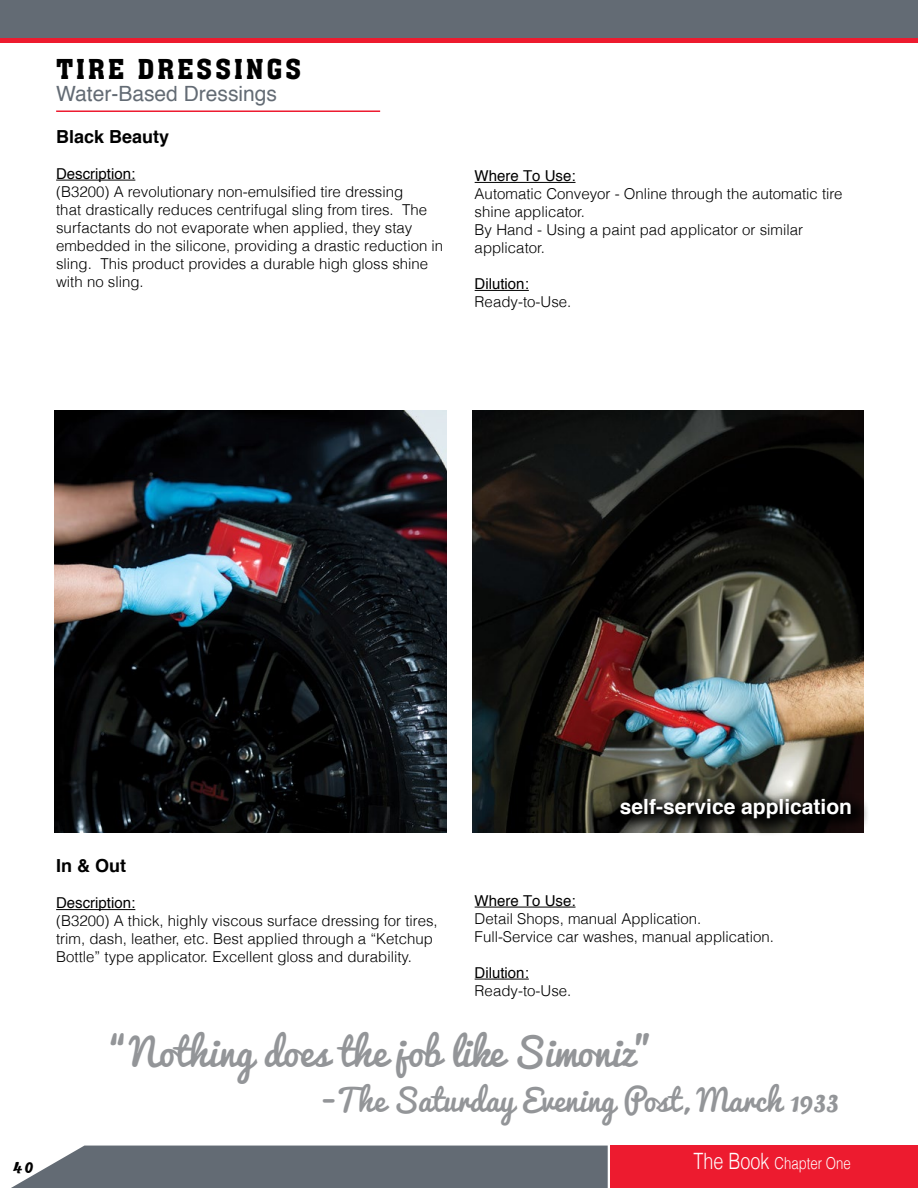
<style>
.page{position:relative;width:918px;height:1188px;background:#fff}
.page>*{position:absolute;margin:0;border:0;box-sizing:border-box;transform-origin:0 0}
.t1{font:37.5px "Pacifico";color:#939598}
.t2{font:30px "Pacifico";color:#939598}
.t3{font:27px "Aachen BT";letter-spacing:.09em;color:#000}
.t4{font:700 21px "Helvetica";color:#fff}
.t5{font:21px "Helvetica";color:#636b74}
.t6{font:21px "Pacifico";color:#000}
.t7{font:700 18px "Helvetica";color:#000}
.t8{font:300 16.5px "Helvetica";color:#fff;scale:.8 1}
.t9{font:300 15px/18px "Helvetica";color:#000}
.t10{font:15px "Helvetica";color:#000}
.s1{font-size:37.5px}
.s2{font-size:22.5px}
</style>
<div class="page">
<div style="left:610px;top:1146px;width:308px;height:42px;background:#ed1b2f"></div>
<div style="left:11px;top:1146px;width:597px;height:42px;background:#636b74"></div>
<div style="left:0;top:0;width:918px;height:42px;background:#636b74"></div>
<hr style="left:0;top:38px;width:918px;height:4px;background:#ed1b2f">
<img style="left:472px;top:411px;width:392px;height:422px">
<img style="left:55px;top:411px;width:391px;height:422px">
<div style="left:611px;top:790px;width:258px;height:47px;background:#000;opacity:.96"></div>
<hr style="left:56px;top:110px;width:324px;height:2px;background:#ed1b2f">
<hr style="left:56px;top:180px;width:79px;height:1px;background:#000">
<hr style="left:475px;top:182px;width:101px;height:1px;background:#000">
<hr style="left:475px;top:290px;width:54px;height:1px;background:#000">
<hr style="left:56px;top:909px;width:79px;height:1px;background:#000">
<hr style="left:475px;top:907px;width:101px;height:1px;background:#000">
<hr style="left:475px;top:979px;width:54px;height:1px;background:#000">
<h3 class="t3" style="left:56px;top:52px;width:247px">TIRE DRESSINGS</h3>
<h3 class="t5" style="left:56px;top:80px;width:222px">Water-Based Dressings</h3>
<p class="t7" style="left:56px;top:124px;width:115px">Black Beauty</p>
<p class="t10" style="left:56px;top:164px;width:81px">Description:</p>
<p class="t9" style="left:56px;top:182px;width:389px">(B3200) A revolutionary non-emulsified tire dressing<br>that drastically reduces centrifugal sling from tires. The surfactants do not evaporate when applied, they stay embedded in the silicone, providing a drastic reduction in sling. This product provides a durable high gloss shine with no sling.</p>
<p class="t10" style="left:475px;top:166px;width:102px">Where To Use:</p>
<p class="t9" style="left:475px;top:184px;width:369px">Automatic Conveyor - Online through the automatic tire shine applicator.<br>By Hand - Using a paint pad applicator or similar applicator.</p>
<p class="t10" style="left:475px;top:274px;width:56px">Dilution:</p>
<p class="t9" style="left:475px;top:292px;width:98px">Ready-to-Use.</p>
<h3 class="t4" style="left:620px;top:793px;width:234px">self-service application</h3>
<p class="t7" style="left:56px;top:854px;width:72px">In &amp; Out</p>
<p class="t10" style="left:56px;top:893px;width:81px">Description:</p>
<p class="t9" style="left:56px;top:911px;width:383px">(B3200) A thick, highly viscous surface dressing for tires, trim, dash, leather, etc. Best applied through a “Ketchup<br>Bottle” type applicator. Excellent gloss and durability.</p>
<p class="t10" style="left:475px;top:891px;width:102px">Where To Use:</p>
<p class="t9" style="left:475px;top:909px;width:301px">Detail Shops, manual Application.<br>Full-Service car washes, manual application.</p>
<p class="t10" style="left:475px;top:963px;width:56px">Dilution:</p>
<p class="t9" style="left:475px;top:981px;width:98px">Ready-to-Use.</p>
<h1 class="t1" style="left:108px;top:1019px;width:548px">“Nothing does the job like Simoniz”</h1>
<h2 class="t2" style="left:322px;top:1074px;width:518px"><span class="s1">-</span>The Saturday Evening Post, March 1933</h2>
<h3 class="t6" style="left:13px;top:1147px;width:23px">40</h3>
<p class="t8" style="left:694px;top:1150px;width:198px"><span class="s2">The Book</span> Chapter One</p>
</div>
